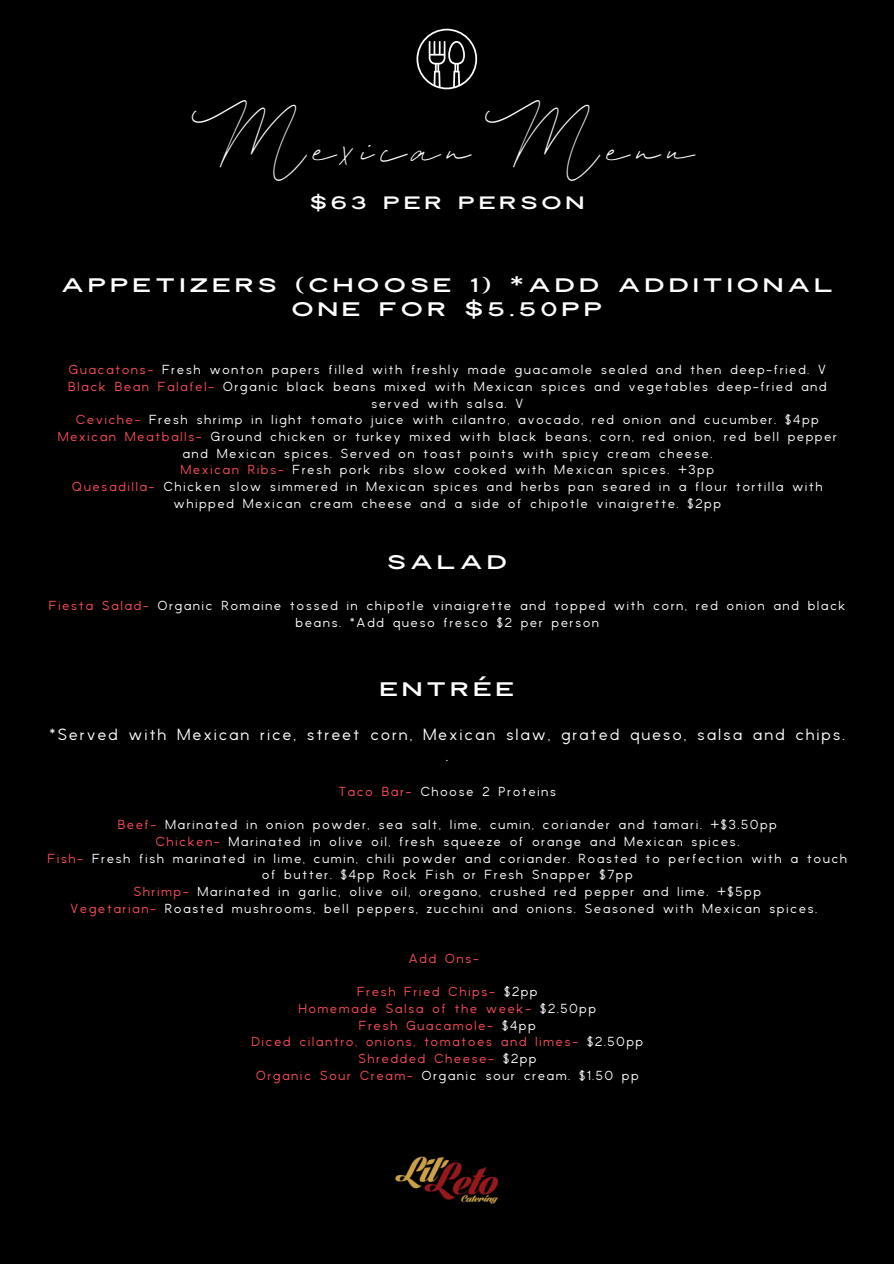
<style>
.page{position:relative;width:894px;height:1264px;background:#fff}
.page>*{position:absolute;margin:0;border:0;box-sizing:border-box;transform-origin:0 0}
.t1{font:48.9px "Modena Script";letter-spacing:.15em;color:#fff}
.t2{font:19.05px/24.5px "Modena Sans";letter-spacing:.15em;color:#fff;text-align:center}
.t3{font:17.4px "Modena Sans";letter-spacing:.15em;color:#fff}
.t4{font:16.5px/21.1px "Phoenix";letter-spacing:.15em;color:#fff;text-align:center}
.t5{font:13.35px/16.6px "Phoenix";letter-spacing:.15em;color:#fff;text-align:center}
.t6{font:13.35px/16.6px "Phoenix";letter-spacing:.15em;color:#fb4e59;text-align:center}
.s1{color:#fb4e59}
.s2{color:#fff}
</style>
<div class="page">
<div style="left:0;top:0;width:893px;height:1263px;background:#000"></div>
<img style="left:395px;top:1156px;width:103px;height:48px">
<svg style="left:416px;top:29px;width:61px;height:60px"></svg>
<h1 class="t1" style="left:216px;top:115px;width:480px">Mexican Menu</h1>
<h2 class="t3" style="left:309px;top:191px;width:277px">$63 PER PERSON</h2>
<h2 class="t2" style="left:60px;top:273px;width:774px">APPETIZERS (CHOOSE 1) *ADD ADDITIONAL<br>ONE FOR $5.50PP</h2>
<p class="t5" style="left:58px;top:362px;width:780px"><span class="s1">Guacatons-</span> Fresh wonton papers filled with freshly made guacamole sealed and then deep-fried. V <span class="s1">Black Bean Falafel-</span> Organic black beans mixed with Mexican spices and vegetables deep-fried and served with salsa. V<br><span class="s1">Ceviche-</span> Fresh shrimp in light tomato juice with cilantro, avocado, red onion and cucumber. $4pp <span class="s1">Mexican Meatballs-</span> Ground chicken or turkey mixed with black beans, corn, red onion, red bell pepper and Mexican spices. Served on toast points with spicy cream cheese.<br><span class="s1">Mexican Ribs-</span> Fresh pork ribs slow cooked with Mexican spices. +3pp<br><span class="s1">Quesadilla-</span> Chicken slow simmered in Mexican spices and herbs pan seared in a flour tortilla with whipped Mexican cream cheese and a side of chipotle vinaigrette. $2pp</p>
<h2 class="t2" style="left:386px;top:550px;width:123px">SALAD</h2>
<p class="t5" style="left:49px;top:598px;width:797px"><span class="s1">Fiesta Salad-</span> Organic Romaine tossed in chipotle vinaigrette and topped with corn, red onion and black beans. *Add queso fresco $2 per person</p>
<h2 class="t2" style="left:379px;top:677px;width:137px">ENTRÉE</h2>
<p class="t4" style="left:50px;top:725px;width:796px">*Served with Mexican rice, street corn, Mexican slaw, grated queso, salsa and chips. .</p>
<p class="t5" style="left:339px;top:784px;width:219px"><span class="s1">Taco Bar-</span> Choose 2 Proteins</p>
<p class="t5" style="left:48px;top:817px;width:800px"><span class="s1">Beef-</span> Marinated in onion powder, sea salt, lime, cumin, coriander and tamari. +$3.50pp<br><span class="s1">Chicken-</span> Marinated in olive oil, fresh squeeze of orange and Mexican spices.<br><span class="s1">Fish-</span> Fresh fish marinated in lime, cumin, chili powder and coriander. Roasted to perfection with a touch of butter. $4pp Rock Fish or Fresh Snapper $7pp<br><span class="s1">Shrimp-</span> Marinated in garlic, olive oil, oregano, crushed red pepper and lime. +$5pp<br><span class="s1">Vegetarian-</span> Roasted mushrooms, bell peppers, zucchini and onions. Seasoned with Mexican spices.</p>
<p class="t6" style="left:408px;top:951px;width:71px">Add Ons-</p>
<p class="t6" style="left:251px;top:984px;width:393px">Fresh Fried Chips- <span class="s2">$2pp<br></span>Homemade Salsa of the week- <span class="s2">$2.50pp<br></span>Fresh Guacamole- <span class="s2">$4pp<br></span>Diced cilantro, onions, tomatoes and limes- <span class="s2">$2.50pp </span>Shredded Cheese- <span class="s2">$2pp<br></span>Organic Sour Cream- <span class="s2">Organic sour cream. $1.50 pp</span></p>
</div>
